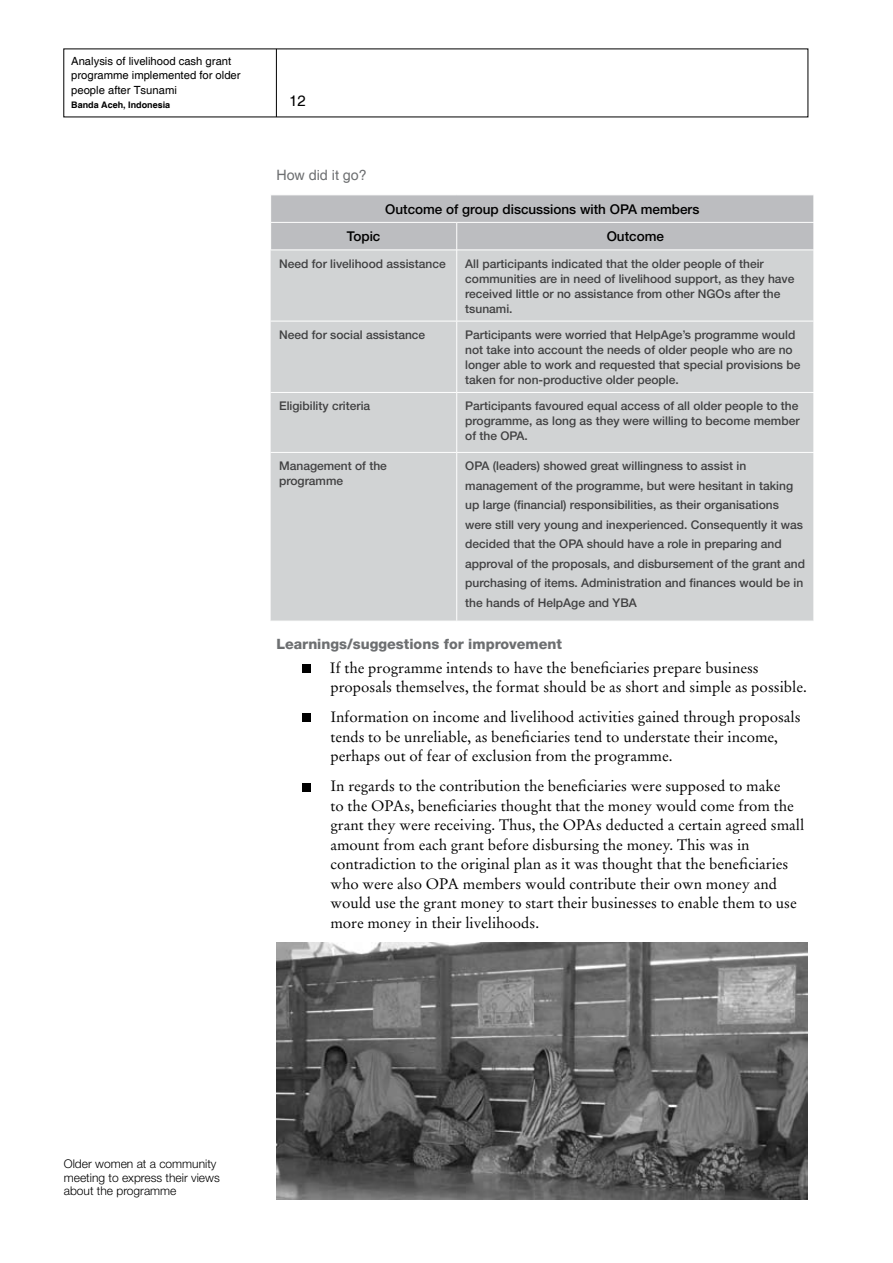
<style>
.page{position:relative;width:893px;height:1263px;background:#fff}
.page>*{position:absolute;margin:0;border:0;box-sizing:border-box;transform-origin:0 0}
.t1{font:15px/19.5px "Stempel Garamond";color:#000}
.t2{font:15px "Helvetica";color:#000}
.t3{font:800 14.25px "Helvetica Neue";color:#6d6f71}
.t4{font:14.25px "Helvetica";color:#6d6f71}
.t5{font:500 13.5px "Helvetica Neue";color:#000}
.t6{font:500 12px/15px "Helvetica Neue";color:#414142}
.t7{font:300 12px/13.5px "Helvetica Neue";color:#000}
.t8{font:11.25px/14.2px "Helvetica";color:#000}
.t9{font:700 9px "Helvetica";color:#000}
</style>
<div class="page">
<hr style="left:276px;top:49px;width:1px;height:68px;background:#000">
<div style="left:271px;top:251px;width:542px;height:370px;background:#d1d3d4"></div>
<hr style="left:456px;top:250px;width:1px;height:71px;background:#fff">
<hr style="left:271px;top:321px;width:186px;height:1px;background:#fff">
<hr style="left:457px;top:321px;width:357px;height:1px;background:#fff">
<hr style="left:456px;top:321px;width:1px;height:71px;background:#fff">
<hr style="left:271px;top:392px;width:186px;height:1px;background:#fff">
<hr style="left:457px;top:392px;width:357px;height:1px;background:#fff">
<hr style="left:456px;top:393px;width:1px;height:59px;background:#fff">
<hr style="left:271px;top:452px;width:186px;height:1px;background:#fff">
<hr style="left:457px;top:452px;width:357px;height:1px;background:#fff">
<hr style="left:456px;top:453px;width:1px;height:168px;background:#fff">
<div style="left:271px;top:195px;width:543px;height:55px;background:#bcbdc0"></div>
<div style="left:303px;top:664px;width:8px;height:8px;background:#000"></div>
<div style="left:303px;top:714px;width:8px;height:8px;background:#000"></div>
<div style="left:303px;top:783px;width:8px;height:8px;background:#000"></div>
<img style="left:276px;top:943px;width:532px;height:256px">
<p class="t8" style="left:71px;top:55px;width:171px">Analysis of livelihood cash grant programme implemented for older people after Tsunami</p>
<p class="t9" style="left:71px;top:99px;width:101px">Banda Aceh, Indonesia</p>
<p class="t2" style="left:289px;top:92px;width:18px">12</p>
<p class="t4" style="left:276px;top:167px;width:92px">How did it go?</p>
<p class="t5" style="left:385px;top:201px;width:316px">Outcome of group discussions with OPA members</p>
<p class="t5" style="left:347px;top:229px;width:35px">Topic</p>
<p class="t5" style="left:607px;top:229px;width:59px">Outcome</p>
<p class="t6" style="left:279px;top:256px;width:168px">Need for livelihood assistance</p>
<p class="t6" style="left:465px;top:256px;width:331px">All participants indicated that the older people of their communities are in need of livelihood support, as they have received little or no assistance from other NGOs after the tsunami.</p>
<p class="t6" style="left:279px;top:327px;width:148px">Need for social assistance</p>
<p class="t6" style="left:465px;top:327px;width:337px">Participants were worried that HelpAge’s programme would not take into account the needs of older people who are no longer able to work and requested that special provisions be taken for non-productive older people.</p>
<p class="t6" style="left:279px;top:398px;width:93px">Eligibility criteria</p>
<p class="t6" style="left:465px;top:398px;width:336px;text-align:justify">Participants favoured equal access of all older people to the programme, as long as they were willing to become member of the OPA.</p>
<p class="t6" style="left:279px;top:458px;width:109px">Management of the programme</p>
<p class="t6" style="left:465px;top:456px;width:341px;line-height:19.5px">OPA (leaders) showed great willingness to assist in management of the programme, but were hesitant in taking up large (financial) responsibilities, as their organisations were still very young and inexperienced. Consequently it was decided that the OPA should have a role in preparing and approval of the proposals, and disbursement of the grant and purchasing of items. Administration and finances would be in the hands of HelpAge and YBA</p>
<p class="t3" style="left:276px;top:635px;width:287px">Learnings/suggestions for improvement</p>
<p class="t1" style="left:330px;top:658px;width:478px">If the programme intends to have the beneficiaries prepare business proposals themselves, the format should be as short and simple as possible.</p>
<p class="t1" style="left:330px;top:707px;width:472px">Information on income and livelihood activities gained through proposals tends to be unreliable, as beneficiaries tend to understate their income, perhaps out of fear of exclusion from the programme.</p>
<p class="t1" style="left:330px;top:776px;width:475px">In regards to the contribution the beneficiaries were supposed to make<br>to the OPAs, beneficiaries thought that the money would come from the grant they were receiving. Thus, the OPAs deducted a certain agreed small amount from each grant before disbursing the money. This was in contradiction to the original plan as it was thought that the beneficiaries who were also OPA members would contribute their own money and would use the grant money to start their businesses to enable them to use more money in their livelihoods.</p>
<p class="t7" style="left:64px;top:1157px;width:158px">Older women at a community meeting to express their views about the programme</p>
</div>
